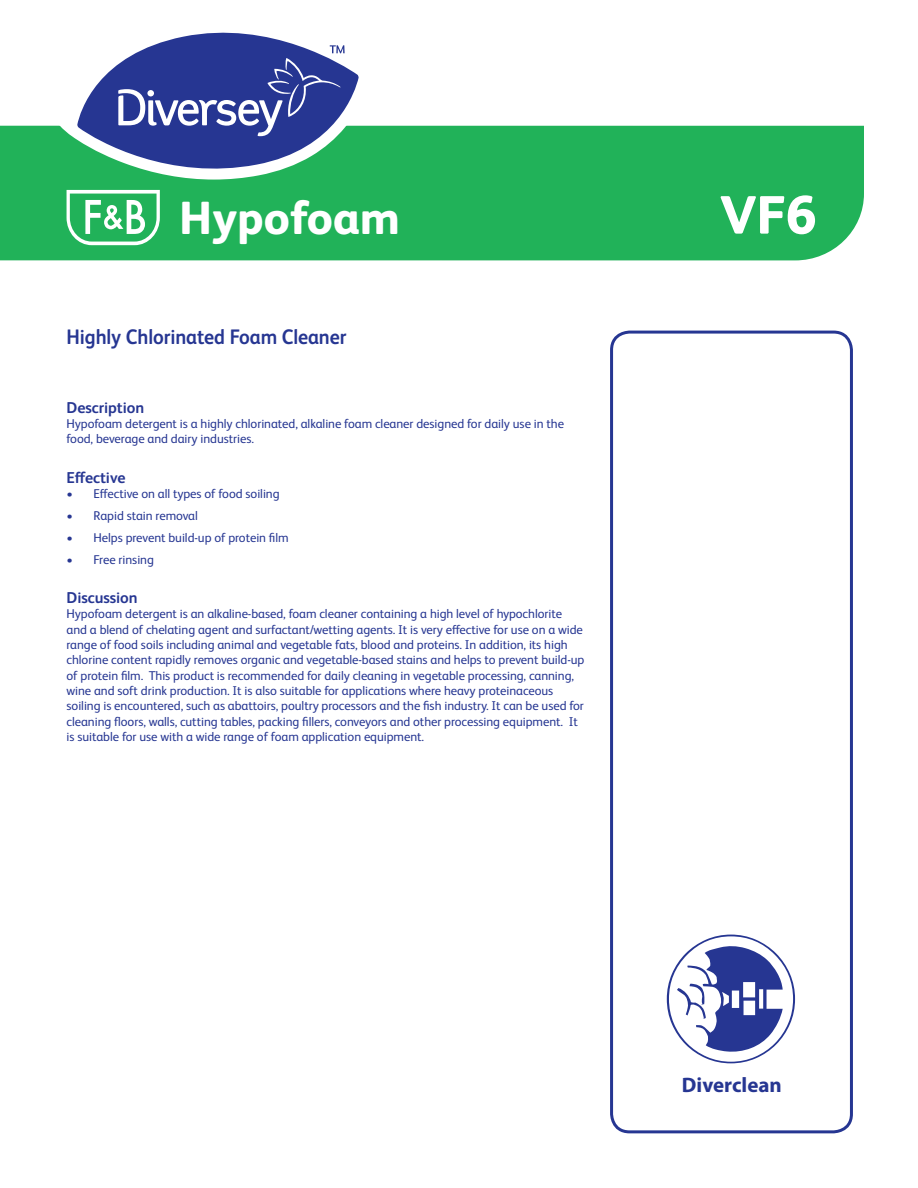
<style>
.page{position:relative;width:918px;height:1188px;background:#fff}
.page>*{position:absolute;margin:0;border:0;box-sizing:border-box;transform-origin:0 0}
.t1{font:800 54px "FS Albert Pro";color:#fff}
.Fancy_Name_page_1{font:800 46.5px "FS Albert Pro";color:#fff}
.t2{font:700 21px "FS Albert Pro";letter-spacing:-.005em;color:#263692;scale:.93 1}
.t3{font:700 21px "Myriad Pro";color:#263692}
.t4{font:700 15.75px "FS Albert Pro";letter-spacing:-.005em;color:#263692}
.t5{font:12.75px/15.3px "FS Albert Pro";letter-spacing:-.005em;color:#263692}
</style>
<div class="page">
<div style="left:0;top:126px;width:864px;height:134px;background:#21b259"></div>
<div style="left:610px;top:331px;width:243px;height:802px;border:3px solid #263692;border-radius:18px"></div>
<svg style="left:57px;top:125px;width:317px;height:55px;background:#32b866"></svg>
<svg style="left:77px;top:32px;width:282px;height:149px"></svg>
<svg style="left:118px;top:45px;width:227px;height:91px;background:#4b59a4"></svg>
<svg style="left:67px;top:190px;width:93px;height:55px"></svg>
<svg style="left:667px;top:935px;width:128px;height:128px"></svg>
<p class="Fancy_Name_page_1" style="left:179px;top:181px;width:222px">Hypofoam</p>
<p class="t1" style="left:720px;top:173px;width:98px">VF6</p>
<p class="t2" style="left:67px;top:322px;width:302px">Highly Chlorinated Foam Cleaner</p>
<p class="t4" style="left:67px;top:396px;width:79px">Description</p>
<p class="t5" style="left:67px;top:415px;width:499px">Hypofoam detergent is a highly chlorinated, alkaline foam cleaner designed for daily use in the food, beverage and dairy industries.</p>
<p class="t4" style="left:67px;top:466px;width:60px">Effective</p>
<p class="t5" style="left:67px;top:485px;width:215px">• Effective on all types of food soiling</p>
<p class="t5" style="left:67px;top:507px;width:133px">• Rapid stain removal</p>
<p class="t5" style="left:67px;top:529px;width:224px">• Helps prevent build-up of protein film</p>
<p class="t5" style="left:67px;top:551px;width:89px">• Free rinsing</p>
<p class="t4" style="left:67px;top:587px;width:73px">Discussion</p>
<p class="t5" style="left:67px;top:605px;width:519px">Hypofoam detergent is an alkaline-based, foam cleaner containing a high level of hypochlorite and a blend of chelating agent and surfactant/wetting agents. It is very effective for use on a wide range of food soils including animal and vegetable fats, blood and proteins. In addition, its high chlorine content rapidly removes organic and vegetable-based stains and helps to prevent build-up of protein film. This product is recommended for daily cleaning in vegetable processing, canning, wine and soft drink production. It is also suitable for applications where heavy proteinaceous soiling is encountered, such as abattoirs, poultry processors and the fish industry. It can be used for cleaning floors, walls, cutting tables, packing fillers, conveyors and other processing equipment. It is suitable for use with a wide range of foam application equipment.</p>
<p class="t3" style="left:682px;top:1071px;width:101px">Diverclean</p>
</div>
